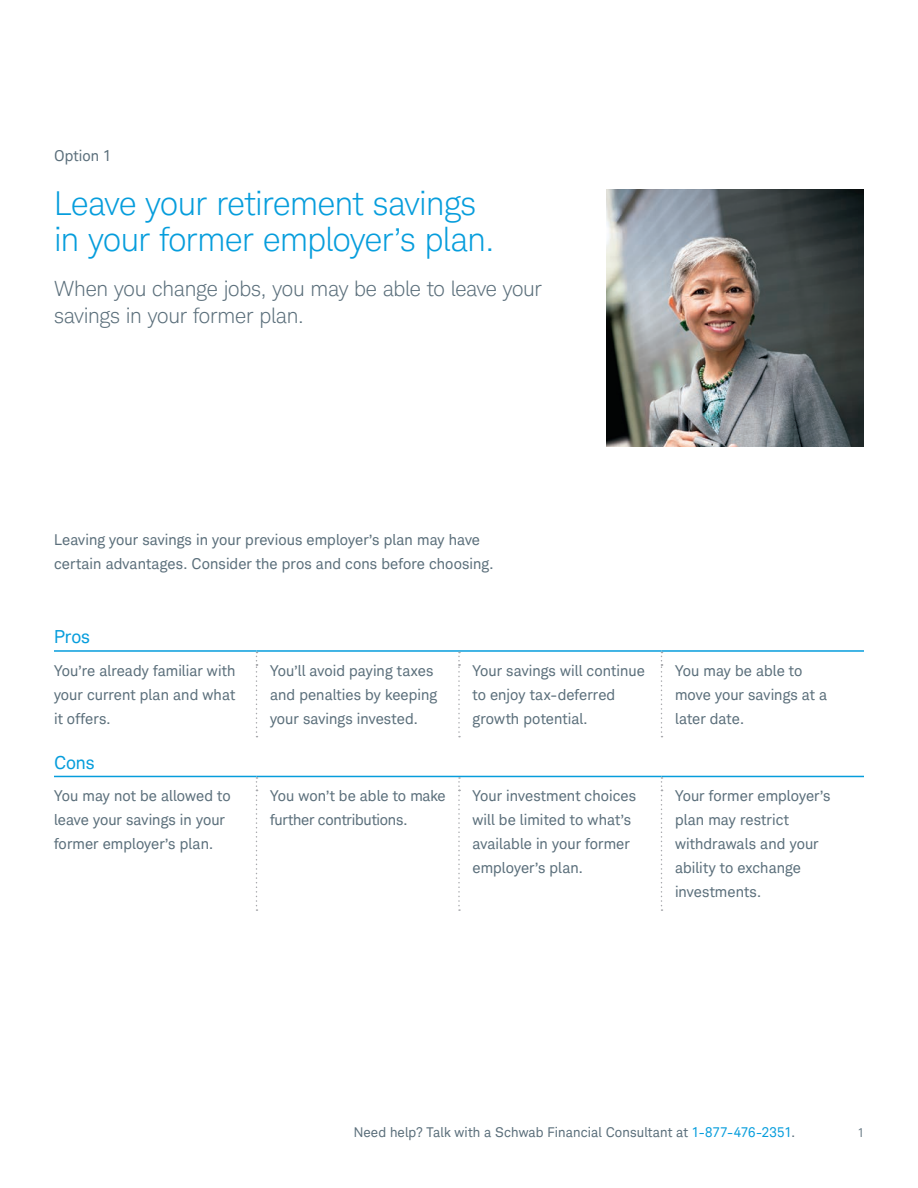
<style>
.page{position:relative;width:918px;height:1188px;background:#fff}
.page>*{position:absolute;margin:0;border:0;box-sizing:border-box;transform-origin:0 0}
.t1{font:300 33px/36px "Charles Modern";letter-spacing:-.01em;color:#069ddc}
.t2{font:300 21px/27px "Charles Modern";letter-spacing:-.01em;color:#5b6f7b}
.t3{font:18px "Charles Modern";color:#069ddc}
.t4{font:15px/24px "Charles Modern";letter-spacing:.005em;color:#5b6f7b}
.t5{font:13.5px "Charles Modern";letter-spacing:.01em;color:#5b6f7b}
.t6{font:condensed 12px "Charles Modern";color:#5b6f7b}
.s1{color:#069ddc}
</style>
<div class="page">
<img style="left:606px;top:189px;width:258px;height:258px">
<hr style="left:54px;top:776px;width:202px;height:1px;background:#069ddc">
<hr style="left:256px;top:776px;width:203px;height:1px;background:#069ddc">
<hr style="left:459px;top:776px;width:203px;height:1px;background:#069ddc">
<hr style="left:662px;top:776px;width:202px;height:1px;background:#069ddc">
<hr style="left:54px;top:650px;width:202px;height:2px;background:#069ddc">
<hr style="left:256px;top:650px;width:203px;height:2px;background:#069ddc">
<hr style="left:459px;top:650px;width:203px;height:2px;background:#069ddc">
<hr style="left:662px;top:650px;width:202px;height:2px;background:#069ddc">
<svg style="left:256px;top:652px;width:1px;height:85px"></svg>
<svg style="left:458px;top:652px;width:2px;height:85px"></svg>
<svg style="left:661px;top:652px;width:2px;height:85px"></svg>
<svg style="left:256px;top:777px;width:1px;height:134px"></svg>
<svg style="left:458px;top:777px;width:2px;height:134px"></svg>
<svg style="left:661px;top:777px;width:2px;height:134px"></svg>
<p class="t4" style="left:54px;top:144px;width:59px">Option 1</p>
<h1 class="t1" style="left:54px;top:185px;width:442px">Leave your retirement savings in your former employer’s plan.</h1>
<h2 class="t2" style="left:54px;top:275px;width:490px">When you change jobs, you may be able to leave your savings in your former plan.</h2>
<p class="t4" style="left:54px;top:527px;width:441px">Leaving your savings in your previous employer’s plan may have certain advantages. Consider the pros and cons before choosing.</p>
<p class="t3" style="left:54px;top:626px;width:38px">Pros</p>
<p class="t4" style="left:54px;top:659px;width:183px;text-align:justify">You’re already familiar with your current plan and what it offers.</p>
<p class="t4" style="left:270px;top:659px;width:169px">You’ll avoid paying taxes and penalties by keeping your savings invested.</p>
<p class="t4" style="left:472px;top:659px;width:174px">Your savings will continue to enjoy tax-deferred growth potential.</p>
<p class="t4" style="left:675px;top:659px;width:154px">You may be able to move your savings at a later date.</p>
<p class="t3" style="left:54px;top:752px;width:42px">Cons</p>
<p class="t4" style="left:54px;top:784px;width:178px">You may not be allowed to leave your savings in your former employer’s plan.</p>
<p class="t4" style="left:270px;top:784px;width:177px">You won’t be able to make further contributions.</p>
<p class="t4" style="left:472px;top:784px;width:165px">Your investment choices will be limited to what’s available in your former employer’s plan.</p>
<p class="t4" style="left:675px;top:784px;width:157px">Your former employer’s plan may restrict withdrawals and your ability to exchange investments.</p>
<p class="t5" style="left:354px;top:1124px;width:443px">Need help? Talk with a Schwab Financial Consultant at <span class="s1">1-877-476-2351</span>.</p>
<p class="t6" style="left:858px;top:1126px;width:7px">1</p>
</div>
